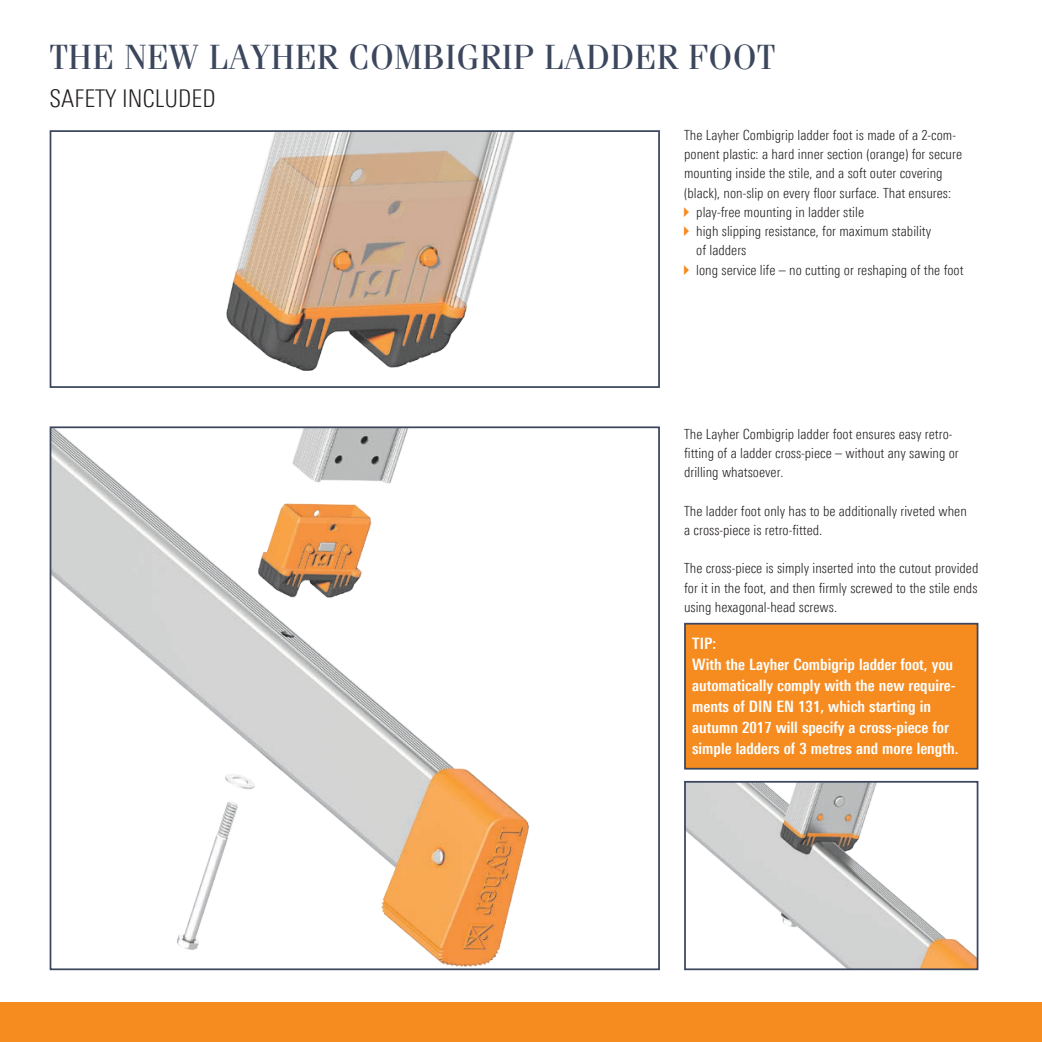
<style>
.page{position:relative;width:1042px;height:1042px;background:#fff}
.page>*{position:absolute;margin:0;border:0;box-sizing:border-box;transform-origin:0 0}
.t1{font:35px "Fenice Pro ITC";letter-spacing:.01em;color:#3c475e}
.t2{font:300 24.5px "Linotype Univers 320 Cn";color:#231f20}
.t3{font:700 15.75px/21px "Linotype Univers 620 Cn";color:#fff}
.t4{font:300 14px/19.2px "Linotype Univers 320 Cn";color:#231f20}
</style>
<div class="page">
<div style="left:0;top:1002px;width:1042px;height:40px;background:#f68b1f"></div>
<img style="left:227px;top:133px;width:288px;height:237px">
<div style="left:50px;top:130px;width:610px;height:258px;border:2px solid #3c475e"></div>
<img style="left:53px;top:429px;width:476px;height:538px">
<div style="left:50px;top:426px;width:610px;height:544px;border:2px solid #3c475e"></div>
<img style="left:687px;top:784px;width:288px;height:183px">
<div style="left:684px;top:781px;width:294px;height:189px;border:2px solid #3c475e"></div>
<div style="left:684px;top:623px;width:294px;height:146px;background:#f68b1f;border:2px solid #3c475e"></div>
<p class="t1" style="left:50px;top:35px;width:727px">THE NEW LAYHER COMBIGRIP LADDER FOOT</p>
<p class="t2" style="left:50px;top:84px;width:168px">SAFETY INCLUDED</p>
<p class="t4" style="left:684px;top:125px;width:279px">The Layher Combigrip ladder foot is made of a 2-com&shy;ponent plastic: a hard inner section (orange) for secure mounting inside the stile, and a soft outer covering (black), non-slip on every floor surface. That ensures:</p>
<p class="t4" style="left:696px;top:202px;width:169px">play-free mounting in ladder stile</p>
<p class="t4" style="left:696px;top:221px;width:236px">high slipping resistance, for maximum stability of ladders</p>
<p class="t4" style="left:696px;top:260px;width:269px">long service life – no cutting or reshaping of the foot</p>
<p class="t4" style="left:684px;top:424px;width:276px">The Layher Combigrip ladder foot ensures easy retro&shy;fitting of a ladder cross-piece – without any sawing or drilling whatsoever.</p>
<p class="t4" style="left:684px;top:501px;width:284px">The ladder foot only has to be additionally riveted when a cross-piece is retro-fitted.</p>
<p class="t4" style="left:684px;top:559px;width:296px;text-align:justify">The cross-piece is simply inserted into the cutout provided for it in the foot, and then firmly screwed to the stile ends using hexagonal-head screws.</p>
<p class="t3" style="left:692px;top:632px;width:25px">TIP:</p>
<p class="t3" style="left:692px;top:653px;width:268px">With the Layher Combigrip ladder foot, you automatically comply with the new require&shy;ments of DIN EN 131, which starting in autumn 2017 will specify a cross-piece for simple ladders of 3 metres and more length.</p>
</div>
